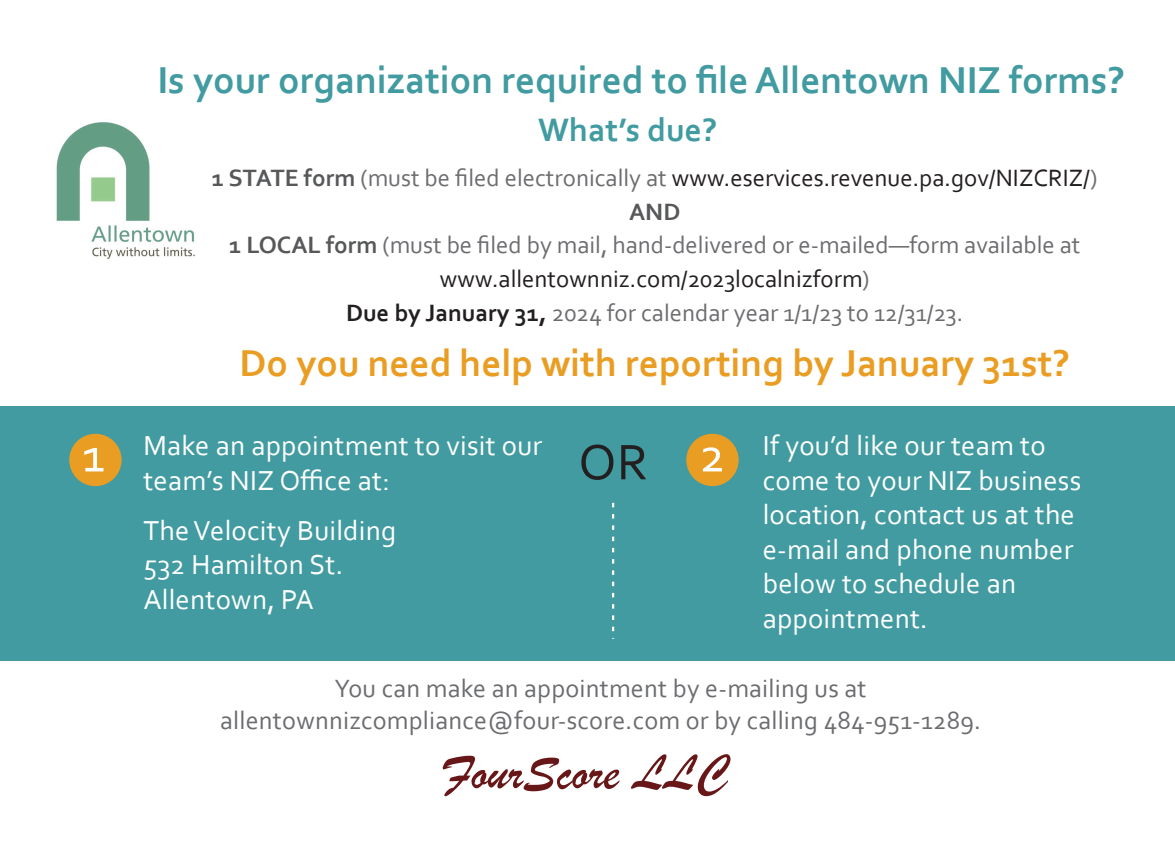
<style>
.page{position:relative;width:1175px;height:851px;background:#fff}
.page>*{position:absolute;margin:0;border:0;box-sizing:border-box;transform-origin:0 0}
.t1{font:52.2px "Brush Script";color:#681718}
.t2{font:52.2px "Corbel";color:#231f20}
.t3{font:50.4px "Corbel";color:#fff}
.t4{font:700 39.15px "Corbel";color:#419ba0}
.t5{font:700 39.15px "Corbel";color:#ea9d23}
.t6{font:700 33.98px "Corbel";color:#419ba0}
.t7{font:28.8px/34.4px "Corbel";letter-spacing:.01em;color:#fff}
.t8{font:26.1px/31.3px "Corbel";letter-spacing:.01em;color:#6c6d70;text-align:center}
.t9{font:24.75px/34px "Corbel";color:#6c6d70;text-align:center}
.s1{font-weight:700;color:#57585a}
.s2{color:#231f20}
.s3{font-weight:700;color:#231f20}
</style>
<div class="page">
<div style="left:1px;top:406px;width:1173px;height:254px;background:#419ba0"></div>
<div style="left:69px;top:434px;width:53px;height:52px;background:#ea9d23;border-radius:50%"></div>
<div style="left:686px;top:434px;width:52px;height:52px;background:#ea9d23;border-radius:50%"></div>
<svg style="left:612px;top:503px;width:2px;height:135px"></svg>
<img style="left:56px;top:122px;width:139px;height:137px">
<h3 class="t4" style="left:157px;top:56px;width:969px">Is your organization required to file Allentown NIZ forms?</h3>
<h3 class="t6" style="left:538px;top:108px;width:181px">What’s due?</h3>
<p class="t9" style="left:212px;top:160px;width:887px"><span class="s1">1 STATE form</span> (must be filed electronically at <span class="s2">www.eservices.revenue.pa.gov/NIZCRIZ/</span>)<br><span class="s1">AND<br>1 LOCAL form</span> (must be filed by mail, hand-delivered or e-mailed—form available at <span class="s2">www.allentownniz.com/2023localnizform</span>)<br><span class="s3">Due by January 31,</span> 2024 for calendar year 1/1/23 to 12/31/23.</p>
<h3 class="t5" style="left:239px;top:338px;width:832px">Do you need help with reporting by January 31st?</h3>
<p class="t7" style="left:143px;top:427px;width:400px">Make an appointment to visit our team’s NIZ Office at:</p>
<p class="t7" style="left:143px;top:512px;width:255px">The Velocity Building<br>532 Hamilton St.<br>Allentown, PA</p>
<h1 class="t2" style="left:578px;top:429px;width:71px">OR</h1>
<h2 class="t3" style="left:82px;top:423px;width:24px">1</h2>
<h2 class="t3" style="left:699px;top:423px;width:27px">2</h2>
<p class="t7" style="left:762px;top:427px;width:320px">If you’d like our team to come to your NIZ business location, contact us at the e-mail and phone number below to schedule an appointment.</p>
<p class="t8" style="left:220px;top:672px;width:762px">You can make an appointment by e-mailing us at allentownnizcompliance@four-score.com or by calling 484-951-1289.</p>
<h1 class="t1" style="left:442px;top:737px;width:286px">FourScore LLC</h1>
</div>
